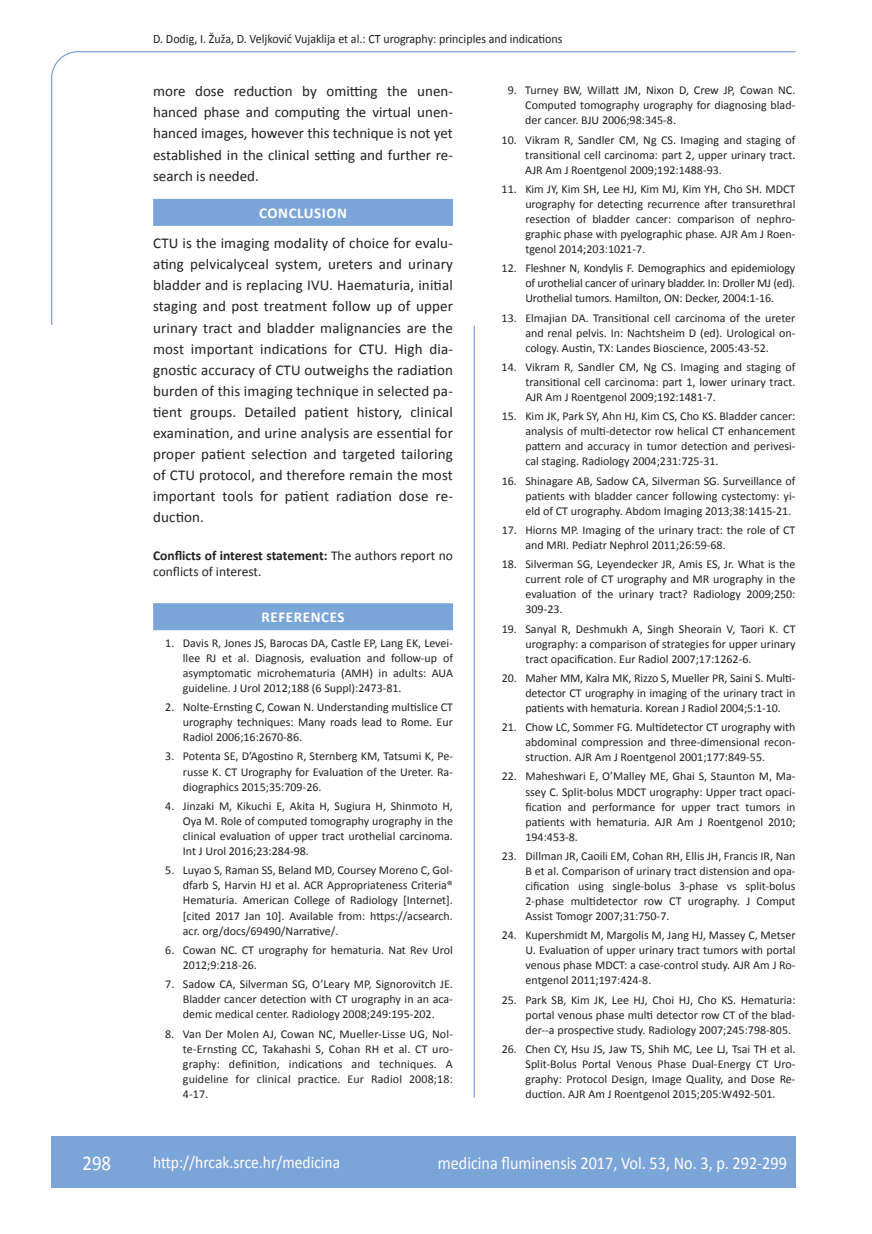
<style>
.page{position:relative;width:872px;height:1234px;background:#fff}
.page>*{position:absolute;margin:0;border:0;box-sizing:border-box;transform-origin:0 0}
.t1{font:21px "Calibri";color:#fff;scale:.9 1}
.t2{font:18px "Calibri";color:#fff;scale:.9 1}
.t3{font:17.25px "Calibri";color:#fff;scale:.9 1}
.t4{font:15px/21px "Calibri";color:#231f20;text-align:justify}
.t5{font:700 15px "Calibri";letter-spacing:.04em;color:#fff}
.t6{font:13.5px/16.5px "Calibri";color:#231f20}
.t7{font:12.75px "Calibri";color:#231f20;scale:.94 1}
.t8{font:12px/15px "Calibri";color:#231f20;text-align:justify}
.s1{font-weight:700}
</style>
<div class="page">
<svg style="left:51px;top:51px;width:745px;height:274px"></svg>
<hr style="left:473px;top:325px;width:2px;height:772px;background:#7ca5d7">
<div style="left:51px;top:1135px;width:744px;height:51px;background:#7ca5d7"></div>
<div style="left:153px;top:199px;width:300px;height:27px;background:#7ca5d7"></div>
<div style="left:153px;top:603px;width:300px;height:27px;background:#7ca5d7"></div>
<p class="t7" style="left:153px;top:30px;width:437px">D. Dodig, I. Žuža, D. Veljković Vujaklija et al.: CT urography: principles and indications</p>
<p class="t4" style="left:153px;top:80px;width:301px">more dose reduction by omitting the unen&shy;hanced phase and computing the virtual unen&shy;hanced images, however this technique is not yet established in the clinical setting and further re&shy;search is needed.</p>
<p class="t5" style="left:259px;top:203px;width:89px">CONCLUSION</p>
<p class="t4" style="left:153px;top:232px;width:301px">CTU is the imaging modality of choice for evalu&shy;ating pelvicalyceal system, ureters and urinary bladder and is replacing IVU. Haematuria, initial staging and post treatment follow up of upper urinary tract and bladder malignancies are the most important indications for CTU. High dia&shy;gnostic accuracy of CTU outweighs the radiation burden of this imaging technique in selected pa&shy;tient groups. Detailed patient history, clinical examination, and urine analysis are essential for proper patient selection and targeted tailoring of CTU protocol, and therefore remain the most important tools for patient radiation dose re&shy;duction.</p>
<p class="t6" style="left:153px;top:546px;width:301px"><span class="s1">Conflicts of interest statement:</span> The authors report no conflicts of interest.</p>
<p class="t5" style="left:261px;top:607px;width:34px">references</p>
<p class="t8" style="left:183px;top:634px;width:272px;text-indent:-18px">1. Davis R, Jones JS, Barocas DA, Castle EP, Lang EK, Levei&shy;llee RJ et al. Diagnosis, evaluation and follow-up of asymptomatic microhematuria (AMH) in adults: AUA guideline. J Urol 2012;188 (6 Suppl):2473-81.</p>
<p class="t8" style="left:183px;top:698px;width:272px;text-indent:-18px">2. Nolte-Ernsting C, Cowan N. Understanding multislice CT urography techniques: Many roads lead to Rome. Eur Radiol 2006;16:2670-86.</p>
<p class="t8" style="left:183px;top:748px;width:272px;text-indent:-18px">3. Potenta SE, D’Agostino R, Sternberg KM, Tatsumi K, Pe&shy;russe K. CT Urography for Evaluation of the Ureter. Ra&shy;diographics 2015;35:709-26.</p>
<p class="t8" style="left:183px;top:797px;width:272px;text-indent:-18px">4. Jinzaki M, Kikuchi E, Akita H, Sugiura H, Shinmoto H, Oya M. Role of computed tomography urography in the clinical evaluation of upper tract urothelial carcinoma.<br>Int J Urol 2016;23:284-98.</p>
<p class="t8" style="left:183px;top:862px;width:272px;text-indent:-18px">5. Luyao S, Raman SS, Beland MD, Coursey Moreno C, Gol&shy;dfarb S, Harvin HJ et al. ACR Appropriateness Criteria® Hematuria. American College of Radiology [Internet]. [cited 2017 Jan 10]. Available from: https://acsearch. acr. org/docs/69490/Narrative/.</p>
<p class="t8" style="left:183px;top:941px;width:271px;text-indent:-18px">6. Cowan NC. CT urography for hematuria. Nat Rev Urol<br>2012;9:218-26.</p>
<p class="t8" style="left:183px;top:976px;width:271px;text-indent:-18px">7. Sadow CA, Silverman SG, O’Leary MP, Signorovitch JE.<br>Bladder cancer detection with CT urography in an aca&shy;demic medical center. Radiology 2008;249:195-202.</p>
<p class="t8" style="left:183px;top:1025px;width:272px;text-indent:-18px">8. Van Der Molen AJ, Cowan NC, Mueller-Lisse UG, Nol&shy;te-Ernsting CC, Takahashi S, Cohan RH et al. CT uro&shy;graphy: definition, indications and techniques. A guideline for clinical practice. Eur Radiol 2008;18:<br>4-17.</p>
<p class="t8" style="left:525px;top:82px;width:271px;text-indent:-18px">9. Turney BW, Willatt JM, Nixon D, Crew JP, Cowan NC.<br>Computed tomography urography for diagnosing blad&shy;der cancer. BJU 2006;98:345-8.</p>
<p class="t8" style="left:525px;top:131px;width:272px;text-indent:-24px">10. Vikram R, Sandler CM, Ng CS. Imaging and staging of transitional cell carcinoma: part 2, upper urinary tract.<br>AJR Am J Roentgenol 2009;192:1488-93.</p>
<p class="t8" style="left:525px;top:181px;width:271px;text-indent:-24px">11. Kim JY, Kim SH, Lee HJ, Kim MJ, Kim YH, Cho SH. MDCT urography for detecting recurrence after transurethral resection of bladder cancer: comparison of nephro&shy;graphic phase with pyelographic phase. AJR Am J Roen&shy;tgenol 2014;203:1021-7.</p>
<p class="t8" style="left:525px;top:260px;width:271px;text-indent:-24px">12. Fleshner N, Kondylis F. Demographics and epidemiology of urothelial cancer of urinary bladder. In: Droller MJ (ed).<br>Urothelial tumors. Hamilton, ON: Decker, 2004:1-16.</p>
<p class="t8" style="left:525px;top:309px;width:271px;text-indent:-24px">13. Elmajian DA. Transitional cell carcinoma of the ureter and renal pelvis. In: Nachtsheim D (ed). Urological on&shy;cology. Austin, TX: Landes Bioscience, 2005:43-52.</p>
<p class="t8" style="left:525px;top:359px;width:272px;text-indent:-24px">14. Vikram R, Sandler CM, Ng CS. Imaging and staging of transitional cell carcinoma: part 1, lower urinary tract.<br>AJR Am J Roentgenol 2009;192:1481-7.</p>
<p class="t8" style="left:525px;top:408px;width:272px;text-indent:-24px">15. Kim JK, Park SY, Ahn HJ, Kim CS, Cho KS. Bladder cancer: analysis of multi-detector row helical CT enhancement pattern and accuracy in tumor detection and perivesi&shy;cal staging. Radiology 2004;231:725-31.</p>
<p class="t8" style="left:525px;top:472px;width:271px;text-indent:-24px">16. Shinagare AB, Sadow CA, Silverman SG. Surveillance of patients with bladder cancer following cystectomy: yi&shy;eld of CT urography. Abdom Imaging 2013;38:1415-21.</p>
<p class="t8" style="left:525px;top:521px;width:271px;text-indent:-24px">17. Hiorns MP. Imaging of the urinary tract: the role of CT and MRI. Pediatr Nephrol 2011;26:59-68.</p>
<p class="t8" style="left:525px;top:556px;width:272px;text-indent:-24px">18. Silverman SG, Leyendecker JR, Amis ES, Jr. What is the current role of CT urography and MR urography in the evaluation of the urinary tract? Radiology 2009;250:<br>309-23.</p>
<p class="t8" style="left:525px;top:620px;width:271px;text-indent:-24px">19. Sanyal R, Deshmukh A, Singh Sheorain V, Taori K. CT urography: a comparison of strategies for upper urinary tract opacification. Eur Radiol 2007;17:1262-6.</p>
<p class="t8" style="left:525px;top:669px;width:271px;text-indent:-24px">20. Maher MM, Kalra MK, Rizzo S, Mueller PR, Saini S. Multi&shy;detector CT urography in imaging of the urinary tract in patients with hematuria. Korean J Radiol 2004;5:1-10.</p>
<p class="t8" style="left:525px;top:719px;width:271px;text-indent:-24px">21. Chow LC, Sommer FG. Multidetector CT urography with abdominal compression and three-dimensional recon&shy;struction. AJR Am J Roentgenol 2001;177:849-55.</p>
<p class="t8" style="left:525px;top:768px;width:271px;text-indent:-24px">22. Maheshwari E, O’Malley ME, Ghai S, Staunton M, Ma&shy;ssey C. Split-bolus MDCT urography: Upper tract opaci&shy;fication and performance for upper tract tumors in patients with hematuria. AJR Am J Roentgenol 2010; 194:453-8.</p>
<p class="t8" style="left:525px;top:847px;width:271px;text-indent:-24px">23. Dillman JR, Caoili EM, Cohan RH, Ellis JH, Francis IR, Nan B et al. Comparison of urinary tract distension and opa&shy;cification using single-bolus 3-phase vs split-bolus 2-phase multidetector row CT urography. J Comput Assist Tomogr 2007;31:750-7.</p>
<p class="t8" style="left:525px;top:926px;width:271px;text-indent:-24px">24. Kupershmidt M, Margolis M, Jang HJ, Massey C, Metser U. Evaluation of upper urinary tract tumors with portal venous phase MDCT: a case-control study. AJR Am J Ro&shy;entgenol 2011;197:424-8.</p>
<p class="t8" style="left:525px;top:991px;width:271px;text-indent:-24px">25. Park SB, Kim JK, Lee HJ, Choi HJ, Cho KS. Hematuria: portal venous phase multi detector row CT of the blad&shy;der--a prospective study. Radiology 2007;245:798-805.</p>
<p class="t8" style="left:525px;top:1040px;width:271px;text-indent:-24px">26. Chen CY, Hsu JS, Jaw TS, Shih MC, Lee LJ, Tsai TH et al.<br>Split-Bolus Portal Venous Phase Dual-Energy CT Uro&shy;graphy: Protocol Design, Image Quality, and Dose Re&shy;duction. AJR Am J Roentgenol 2015;205:W492-501.</p>
<h1 class="t1" style="left:82px;top:1149px;width:33px">298</h1>
<h3 class="t3" style="left:153px;top:1150px;width:209px">http://hrcak.srce.hr/medicina</h3>
<h2 class="t2" style="left:438px;top:1151px;width:389px">medicina fluminensis 2017, Vol. 53, No. 3, p. 292-299</h2>
</div>
